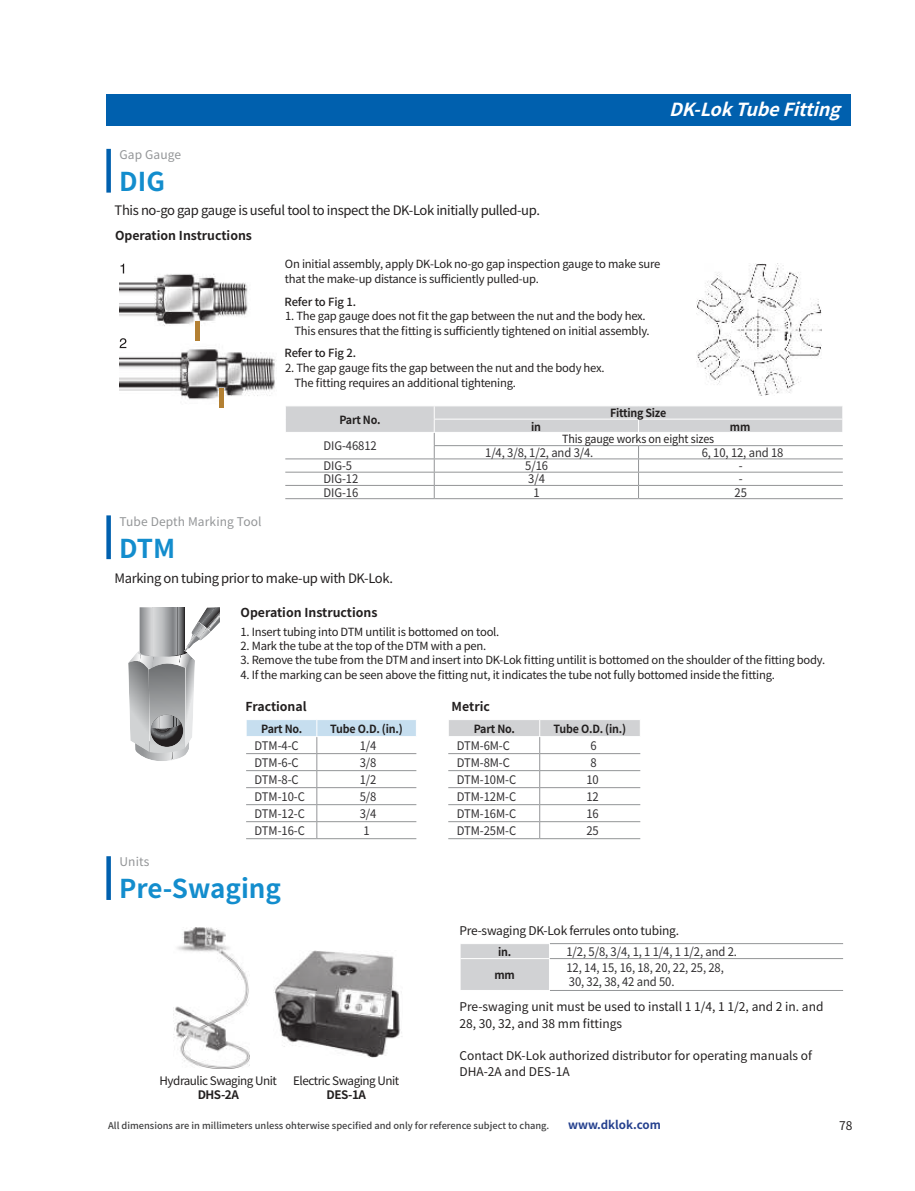
<style>
.page{position:relative;width:915px;height:1191px;background:#fff}
.page>*{position:absolute;margin:0;border:0;box-sizing:border-box;transform-origin:0 0}
.t1{font:700 25.95px "Noto Sans KR";color:#138dcd}
.t2{font:italic 700 18px "Noto Sans KR";color:#fff}
.t3{font:13.05px "Noto Sans KR";letter-spacing:-.03em;color:#221f1f}
.t4{font:700 12.3px "Noto Sans KR";color:#221f1f}
.t5{font:12px/16.5px "Noto Sans KR";color:#221f1f}
.t6{font:12px "Noto Sans KR";letter-spacing:-.02em;color:#221f1f}
.t7{font:12px "Noto Sans KR";letter-spacing:.01em;color:#939597}
.t8{font:11.85px/16.2px "Noto Sans KR";letter-spacing:-.01em;color:#323032;scale:.95 1}
.t9{font:11.7px "Noto Sans KR";letter-spacing:-.04em;color:#221f1f}
.t10{font:700 11.7px "Noto Sans KR";letter-spacing:-.04em;color:#221f1f}
.t11{font:700 11.55px "Noto Sans KR";color:#24408e}
.t12{font:11.25px/15px "Noto Sans KR";letter-spacing:-.02em;color:#221f1f}
.t13{font:700 11.25px/23px "Noto Sans KR";letter-spacing:-.02em;color:#221f1f;text-align:center;scale:.95 1}
.t14{font:11.25px "Noto Sans KR";letter-spacing:-.02em;color:#221f1f;scale:.95 1}
.t15{font:500 11.25px "Noto Sans KR";letter-spacing:-.015em;color:#221f1f}
.t16{font:500 9.3px "Noto Sans KR";color:#404041}
</style>
<div class="page">
<div style="left:106px;top:94px;width:744px;height:31px;background:#0060ae"></div>
<hr style="left:246px;top:838px;width:71px;height:1px;background:#939597">
<hr style="left:317px;top:838px;width:99px;height:1px;background:#939597">
<svg style="left:246px;top:720px;width:171px;height:118px"></svg>
<hr style="left:448px;top:838px;width:91px;height:1px;background:#939597">
<hr style="left:539px;top:838px;width:101px;height:1px;background:#939597">
<svg style="left:448px;top:720px;width:192px;height:118px"></svg>
<hr style="left:285px;top:498px;width:149px;height:1px;background:#939597">
<hr style="left:434px;top:498px;width:204px;height:1px;background:#939597">
<hr style="left:638px;top:498px;width:204px;height:1px;background:#939597">
<svg style="left:285px;top:406px;width:558px;height:92px"></svg>
<img style="left:696px;top:263px;width:125px;height:132px">
<img style="left:120px;top:266px;width:155px;height:134px">
<div style="left:219px;top:388px;width:5px;height:20px;background:#b38033"></div>
<hr style="left:195px;top:321px;width:4px;height:20px;background:#b38033">
<svg style="left:120px;top:264px;width:4px;height:9px"></svg>
<svg style="left:120px;top:338px;width:6px;height:10px"></svg>
<img style="left:137px;top:752px;width:34px;height:9px">
<img style="left:171px;top:748px;width:18px;height:12px">
<img style="left:140px;top:607px;width:44px;height:44px">
<img style="left:130px;top:653px;width:8px;height:8px">
<img style="left:151px;top:657px;width:26px;height:6px">
<img style="left:179px;top:652px;width:14px;height:11px">
<img style="left:128px;top:661px;width:21px;height:91px">
<img style="left:149px;top:663px;width:36px;height:90px">
<img style="left:185px;top:659px;width:10px;height:89px">
<img style="left:150px;top:714px;width:33px;height:33px">
<img style="left:150px;top:714px;width:26px;height:23px">
<img style="left:154px;top:729px;width:17px;height:3px">
<img style="left:151px;top:714px;width:30px;height:15px">
<img style="left:210px;top:607px;width:10px;height:25px">
<img style="left:198px;top:607px;width:19px;height:23px">
<img style="left:208px;top:621px;width:2px;height:13px">
<img style="left:200px;top:621px;width:8px;height:20px">
<img style="left:200px;top:621px;width:5px;height:17px">
<img style="left:191px;top:621px;width:12px;height:16px">
<img style="left:197px;top:633px;width:3px;height:8px">
<svg style="left:184px;top:633px;width:11px;height:18px"></svg>
<svg style="left:137px;top:651px;width:16px;height:6px"></svg>
<img style="left:153px;top:651px;width:34px;height:6px">
<img style="left:173px;top:927px;width:76px;height:141px">
<img style="left:274px;top:950px;width:128px;height:107px">
<hr style="left:549px;top:958px;width:293px;height:1px;background:#939597">
<hr style="left:549px;top:943px;width:293px;height:1px;background:#939597">
<hr style="left:549px;top:990px;width:293px;height:1px;background:#939597">
<div style="left:460px;top:943px;width:90px;height:47px;background:#d1d2d4"></div>
<div style="left:106px;top:149px;width:5px;height:44px;background:#0060ae"></div>
<div style="left:106px;top:515px;width:5px;height:44px;background:#0060ae"></div>
<div style="left:106px;top:856px;width:5px;height:44px;background:#0060ae"></div>
<h2 class="t2" style="left:669px;top:100px;width:185px">DK-LokTubeFitting</h2>
<p class="t7" style="left:119px;top:147px;width:63px">Gap Gauge</p>
<h1 class="t1" style="left:119px;top:167px;width:47px">DIG</h1>
<p class="t3" style="left:115px;top:203px;width:427px">This no-go gap gauge is useful tool to inspect the DK-Lok initially pulled-up.</p>
<p class="t4" style="left:115px;top:228px;width:138px">Operation Instructions</p>
<p class="t12" style="left:285px;top:257px;width:377px">On initial assembly, apply DK-Lok no-go gap inspection gauge to make sure that the make-up distance is sufficiently pulled-up.</p>
<p class="t12" style="left:294px;top:308px;width:356px;text-indent:-9px">1. The gap gauge does not fit the gap between the nut and the body hex.<br>This ensures that the fitting is sufficiently tightened on initial assembly.</p>
<p class="t12" style="left:294px;top:360px;width:311px;text-indent:-9px">2. The gap gauge fits the gap between the nut and the body hex.<br>The fitting requires an additional tightening.</p>
<p class="t15" style="left:284px;top:295px;width:73px">Refer to Fig 1.</p>
<p class="t15" style="left:284px;top:347px;width:73px">Refer to Fig 2.</p>
<p class="t7" style="left:119px;top:514px;width:143px">Tube Depth Marking Tool</p>
<h1 class="t1" style="left:119px;top:534px;width:58px">DTM</h1>
<p class="t13" style="left:609px;top:401px;width:61px">Fitting Size</p>
<p class="t14" style="left:562px;top:433px;width:161px">This gauge works on eight sizes</p>
<p class="t13" style="left:339px;top:408px;width:45px">Part No.</p>
<p class="t13" style="left:531px;top:415px;width:12px">in</p>
<p class="t13" style="left:729px;top:415px;width:23px">mm</p>
<p class="t8" style="left:323px;top:438px;width:57px">DIG-46812</p>
<p class="t8" style="left:485px;top:444px;width:115px">1/4, 3/8, 1/2, and 3/4.</p>
<p class="t8" style="left:701px;top:444px;width:88px">6, 10, 12, and 18</p>
<p class="t8" style="left:323px;top:458px;width:32px">DIG-5</p>
<p class="t8" style="left:525px;top:458px;width:26px">5/16</p>
<p class="t8" style="left:738px;top:458px;width:6px">-</p>
<p class="t8" style="left:323px;top:471px;width:38px">DIG-12</p>
<p class="t8" style="left:528px;top:471px;width:19px">3/4</p>
<p class="t8" style="left:738px;top:471px;width:6px">-</p>
<p class="t8" style="left:323px;top:484px;width:38px">DIG-16</p>
<p class="t8" style="left:533px;top:484px;width:8px">1</p>
<p class="t8" style="left:734px;top:484px;width:15px">25</p>
<p class="t3" style="left:115px;top:571px;width:280px">Marking on tubing prior to make-up with DK-Lok.</p>
<p class="t4" style="left:240px;top:606px;width:138px">Operation Instructions</p>
<p class="t12" style="left:240px;top:624px;width:260px">1. Insert tubing into DTM untilit is bottomed on tool.</p>
<p class="t12" style="left:240px;top:638px;width:247px">2. Mark the tube at the top of the DTM with a pen.</p>
<p class="t12" style="left:240px;top:653px;width:586px">3. Remove the tube from the DTM and insert into DK-Lok fitting untilit is bottomed on the shoulder of the fitting body.</p>
<p class="t12" style="left:240px;top:667px;width:535px">4. If the marking can be seen above the fitting nut, it indicates the tube not fully bottomed inside the fitting.</p>
<p class="t4" style="left:245px;top:699px;width:63px">Fractional</p>
<p class="t4" style="left:451px;top:699px;width:40px">Metric</p>
<p class="t13" style="left:330px;top:717px;width:78px">Tube O.D. (in.)</p>
<p class="t13" style="left:553px;top:717px;width:78px">Tube O.D. (in.)</p>
<p class="t13" style="left:261px;top:717px;width:45px">Part No.</p>
<p class="t13" style="left:473px;top:717px;width:45px">Part No.</p>
<p class="t7" style="left:119px;top:855px;width:31px">Units</p>
<p class="t8" style="left:254px;top:737px;width:48px">DTM-4-C</p>
<p class="t8" style="left:359px;top:737px;width:19px">1/4</p>
<p class="t8" style="left:254px;top:754px;width:48px">DTM-6-C</p>
<p class="t8" style="left:359px;top:754px;width:19px">3/8</p>
<p class="t8" style="left:254px;top:771px;width:48px">DTM-8-C</p>
<p class="t8" style="left:359px;top:771px;width:19px">1/2</p>
<p class="t8" style="left:254px;top:788px;width:54px">DTM-10-C</p>
<p class="t8" style="left:359px;top:788px;width:19px">5/8</p>
<p class="t8" style="left:254px;top:805px;width:54px">DTM-12-C</p>
<p class="t8" style="left:359px;top:805px;width:19px">3/4</p>
<p class="t8" style="left:254px;top:822px;width:54px">DTM-16-C</p>
<p class="t8" style="left:363px;top:822px;width:8px">1</p>
<h1 class="t1" style="left:119px;top:874px;width:163px">Pre-Swaging</h1>
<p class="t9" style="left:159px;top:1073px;width:119px">Hydraulic Swaging Unit</p>
<p class="t10" style="left:198px;top:1088px;width:43px">DHS-2A</p>
<p class="t9" style="left:293px;top:1073px;width:108px">Electric Swaging Unit</p>
<p class="t10" style="left:326px;top:1088px;width:41px">DES-1A</p>
<p class="t8" style="left:456px;top:737px;width:58px">DTM-6M-C</p>
<p class="t8" style="left:590px;top:737px;width:8px">6</p>
<p class="t8" style="left:456px;top:754px;width:58px">DTM-8M-C</p>
<p class="t8" style="left:590px;top:754px;width:8px">8</p>
<p class="t8" style="left:456px;top:771px;width:64px">DTM-10M-C</p>
<p class="t8" style="left:586px;top:771px;width:15px">10</p>
<p class="t8" style="left:456px;top:788px;width:64px">DTM-12M-C</p>
<p class="t8" style="left:586px;top:788px;width:15px">12</p>
<p class="t8" style="left:456px;top:805px;width:64px">DTM-16M-C</p>
<p class="t8" style="left:586px;top:805px;width:15px">16</p>
<p class="t8" style="left:456px;top:822px;width:64px">DTM-25M-C</p>
<p class="t8" style="left:586px;top:822px;width:15px">25</p>
<p class="t6" style="left:459px;top:923px;width:221px">Pre-swaging DK-Lok ferrules onto tubing.</p>
<p class="t13" style="left:494px;top:940px;width:23px">in. mm</p>
<p class="t8" style="left:566px;top:943px;width:181px">1/2, 5/8, 3/4, 1, 1 1/4, 1 1/2, and 2.<br>12, 14, 15, 16, 18, 20, 22, 25, 28,</p>
<p class="t8" style="left:568px;top:974px;width:113px">30, 32, 38, 42 and 50.</p>
<p class="t5" style="left:459px;top:998px;width:365px">Pre-swaging unit must be used to install 1 1/4, 1 1/2, and 2 in. and<br>28, 30, 32, and 38 mm fittings</p>
<p class="t5" style="left:459px;top:1047px;width:354px">Contact DK-Lok authorized distributor for operating manuals of<br>DHA-2A and DES-1A</p>
<p class="t16" style="left:108px;top:1119px;width:442px">All dimensions are in millimeters unless ohterwise specified and only for reference subject to chang.</p>
<p class="t11" style="left:568px;top:1118px;width:94px">www.dklok.com</p>
<p class="t5" style="left:838px;top:1117px;width:15px">78</p>
</div>
